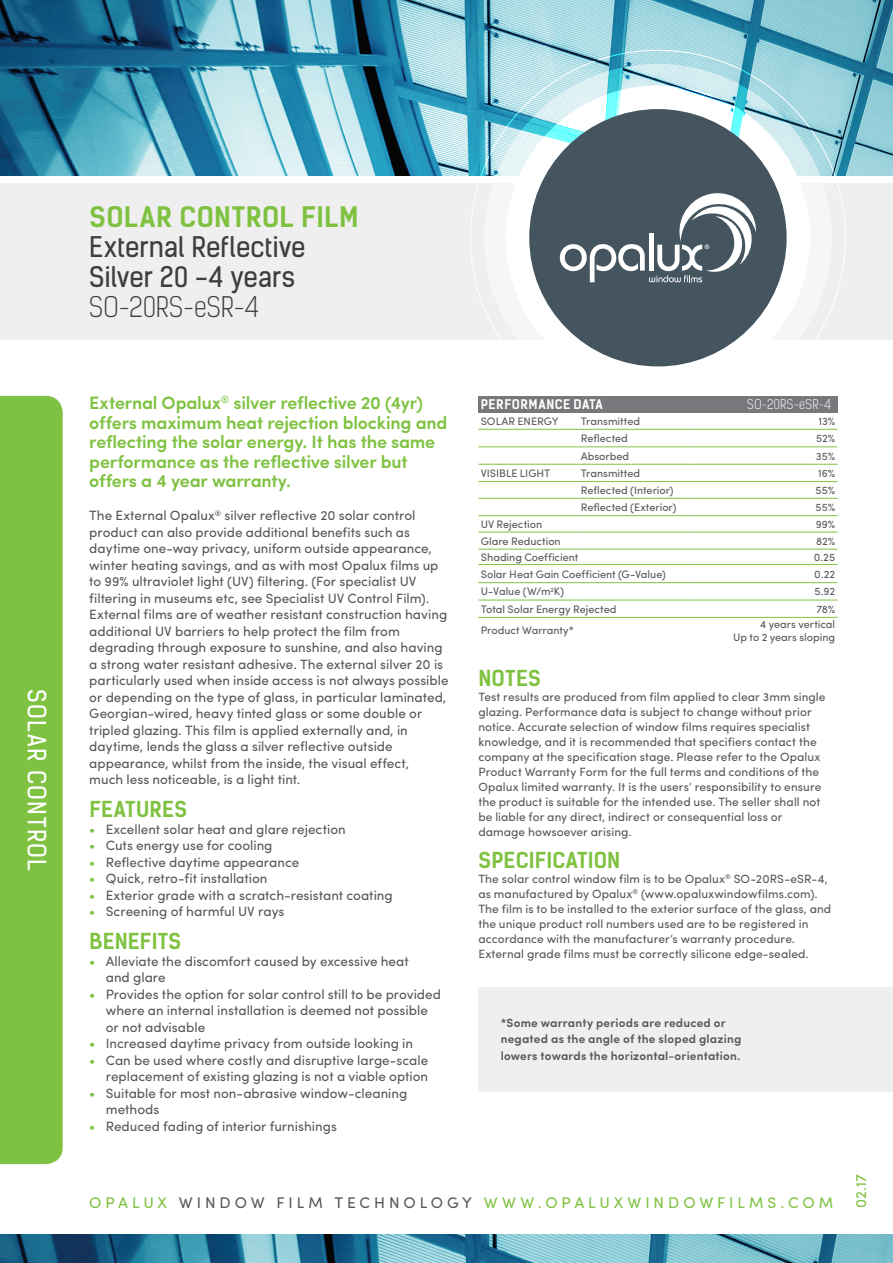
<style>
.page{position:relative;width:893px;height:1263px;background:#fff}
.page>*{position:absolute;margin:0;border:0;box-sizing:border-box;transform-origin:0 0}
.t1{font:27px/30px "Kelson Sans";letter-spacing:-.005em;color:#3e3e3f}
.t2{font:700 27px "Kelson Sans";letter-spacing:.02em;color:#7fc241}
.t3{font:300 27px "Kelson Sans";letter-spacing:.005em;color:#3e3e3f}
.t4{font:24px "Kelson Sans";letter-spacing:.06em;color:#fff}
.t5{font:700 21px "Kelson Sans";letter-spacing:.01em;color:#7fc241}
.t6{font:600 18px/19.5px "Sofia Pro";letter-spacing:-.01em;color:#7fc241}
.t7{font:15.45px "Sofia Pro";letter-spacing:.255em;color:#7fc241}
.t8{font:15px "Sofia Pro";color:#7fc241}
.t9{font:13.5px/16.5px "Sofia Pro";color:#57585a}
.t10{font:700 12.75px "Kelson Sans";letter-spacing:.035em;color:#fff}
.t11{font:300 12.75px "Kelson Sans";letter-spacing:.03em;color:#fff}
.t12{font:12px/15px "Sofia Pro";letter-spacing:.005em;color:#57585a}
.t13{font:600 12px/16.5px "Sofia Pro";letter-spacing:.015em;color:#57585a}
.t14{font:10.95px/12.8px "Sofia Pro";color:#57585a;text-align:right}
.s1{color:#7fc241}
.s2{color:#57585a}
</style>
<div class="page">
<img style="left:0;top:0;width:893px;height:176px">
<div style="left:0;top:396px;width:63px;height:768px;background:#7fc241"></div>
<div style="left:0;top:183px;width:893px;height:157px;background:#efeff0"></div>
<svg style="left:484px;top:64px;width:348px;height:348px"></svg>
<div style="left:529px;top:109px;width:258px;height:257px;background:#45555f;border-radius:50%"></div>
<svg style="left:560px;top:193px;width:196px;height:89px"></svg>
<div style="left:478px;top:396px;width:359px;height:16px;background:#76787b"></div>
<hr style="left:478px;top:429px;width:100px;height:1px;background:#7fc241">
<hr style="left:578px;top:429px;width:116px;height:1px;background:#7fc241">
<hr style="left:478px;top:447px;width:100px;height:1px;background:#7fc241">
<hr style="left:578px;top:447px;width:116px;height:1px;background:#7fc241">
<hr style="left:478px;top:464px;width:100px;height:1px;background:#7fc241">
<hr style="left:578px;top:464px;width:116px;height:1px;background:#7fc241">
<hr style="left:478px;top:481px;width:100px;height:1px;background:#7fc241">
<hr style="left:578px;top:481px;width:116px;height:1px;background:#7fc241">
<hr style="left:478px;top:498px;width:100px;height:1px;background:#7fc241">
<hr style="left:578px;top:498px;width:116px;height:1px;background:#7fc241">
<hr style="left:478px;top:515px;width:100px;height:1px;background:#7fc241">
<hr style="left:578px;top:515px;width:116px;height:1px;background:#7fc241">
<hr style="left:478px;top:532px;width:100px;height:1px;background:#7fc241">
<hr style="left:578px;top:532px;width:116px;height:1px;background:#7fc241">
<hr style="left:478px;top:549px;width:100px;height:1px;background:#7fc241">
<hr style="left:578px;top:549px;width:116px;height:1px;background:#7fc241">
<hr style="left:478px;top:564px;width:100px;height:1px;background:#7fc241">
<hr style="left:578px;top:564px;width:116px;height:1px;background:#7fc241">
<hr style="left:478px;top:582px;width:100px;height:1px;background:#7fc241">
<hr style="left:578px;top:582px;width:116px;height:1px;background:#7fc241">
<hr style="left:478px;top:600px;width:100px;height:1px;background:#7fc241">
<hr style="left:578px;top:600px;width:116px;height:1px;background:#7fc241">
<hr style="left:694px;top:429px;width:143px;height:1px;background:#7fc241">
<hr style="left:694px;top:447px;width:143px;height:1px;background:#7fc241">
<hr style="left:694px;top:464px;width:143px;height:1px;background:#7fc241">
<hr style="left:694px;top:481px;width:143px;height:1px;background:#7fc241">
<hr style="left:694px;top:498px;width:143px;height:1px;background:#7fc241">
<hr style="left:694px;top:515px;width:143px;height:1px;background:#7fc241">
<hr style="left:694px;top:532px;width:143px;height:1px;background:#7fc241">
<hr style="left:694px;top:549px;width:143px;height:1px;background:#7fc241">
<hr style="left:694px;top:564px;width:143px;height:1px;background:#7fc241">
<hr style="left:694px;top:582px;width:143px;height:1px;background:#7fc241">
<hr style="left:694px;top:600px;width:143px;height:1px;background:#7fc241">
<hr style="left:478px;top:617px;width:100px;height:1px;background:#7fc241">
<hr style="left:578px;top:617px;width:116px;height:1px;background:#7fc241">
<hr style="left:694px;top:617px;width:143px;height:1px;background:#7fc241">
<div style="left:478px;top:987px;width:415px;height:104px;background:#efeff0"></div>
<img style="left:0;top:1234px;width:893px;height:29px">
<h2 class="t4" style="left:52px;top:689px;width:184px;rotate:90deg">SOLAR CONTROL</h2>
<h1 class="t2" style="left:89px;top:200px;width:271px">SOLAR CONTROL FILM</h1>
<h1 class="t1" style="left:89px;top:232px;width:218px">External Reflective<br>Silver 20 -4 years</h1>
<h1 class="t3" style="left:89px;top:291px;width:172px">SO-20RS-eSR-4</h1>
<h3 class="t6" style="left:89px;top:392px;width:360px">External Opalux<sup>®</sup> silver reflective 20 (4yr) offers maximum heat rejection blocking and reflecting the solar energy. It has the same performance as the reflective silver but offers a 4 year warranty.</h3>
<p class="t9" style="left:89px;top:506px;width:361px">The External Opalux<sup>®</sup> silver reflective 20 solar control product can also provide additional benefits such as daytime one-way privacy, uniform outside appearance, winter heating savings, and as with most Opalux films up to 99% ultraviolet light (UV) filtering. (For specialist UV filtering in museums etc, see Specialist UV Control Film).<br>External films are of weather resistant construction having additional UV barriers to help protect the film from degrading through exposure to sunshine, and also having a strong water resistant adhesive. The external silver 20 is particularly used when inside access is not always possible or depending on the type of glass, in particular laminated, Georgian-wired, heavy tinted glass or some double or tripled glazing. This film is applied externally and, in daytime, lends the glass a silver reflective outside appearance, whilst from the inside, the visual effect,<br>much less noticeable, is a light tint.</p>
<h3 class="t5" style="left:89px;top:797px;width:99px">FEATURES</h3>
<p class="t9" style="left:89px;top:820px;width:258px"><span class="s1">•</span> Excellent solar heat and glare rejection</p>
<p class="t9" style="left:89px;top:836px;width:185px"><span class="s1">•</span> Cuts energy use for cooling</p>
<p class="t9" style="left:89px;top:853px;width:211px"><span class="s1">•</span> Reflective daytime appearance</p>
<p class="t9" style="left:89px;top:869px;width:180px"><span class="s1">•</span> Quick, retro-fit installation</p>
<p class="t9" style="left:89px;top:886px;width:305px"><span class="s1">•</span> Exterior grade with a scratch-resistant coating</p>
<p class="t9" style="left:89px;top:902px;width:197px"><span class="s1">•</span> Screening of harmful UV rays</p>
<h3 class="t5" style="left:89px;top:929px;width:93px">BENEFITS</h3>
<p class="t9" style="left:106px;top:952px;width:305px;text-indent:-16px"><span class="s1">•</span> Alleviate the discomfort caused by excessive heat and glare</p>
<p class="t9" style="left:106px;top:985px;width:337px;text-indent:-16px"><span class="s1">•</span> Provides the option for solar control still to be provided where an internal installation is deemed not possible or not advisable</p>
<p class="t9" style="left:89px;top:1034px;width:325px"><span class="s1">•</span> Increased daytime privacy from outside looking in</p>
<p class="t9" style="left:89px;top:1051px;width:340px;text-align:right"><span class="s1">•</span> Can be used where costly and disruptive large-scale replacement of existing glazing is not a viable option</p>
<p class="t9" style="left:106px;top:1084px;width:303px;text-indent:-16px"><span class="s1">•</span> Suitable for most non-abrasive window-cleaning methods</p>
<p class="t9" style="left:89px;top:1117px;width:249px"><span class="s1">•</span> Reduced fading of interior furnishings</p>
<p class="t10" style="left:481px;top:396px;width:124px">PERFORMANCE DATA</p>
<p class="t14" style="left:481px;top:414px;width:79px">SOLAR ENERGY</p>
<p class="t14" style="left:581px;top:414px;width:61px">Transmitted</p>
<p class="t14" style="left:818px;top:414px;width:18px">13%</p>
<p class="t14" style="left:581px;top:431px;width:49px">Reflected</p>
<p class="t14" style="left:816px;top:431px;width:21px">52%</p>
<p class="t14" style="left:581px;top:449px;width:50px">Absorbed</p>
<p class="t14" style="left:816px;top:449px;width:21px">35%</p>
<p class="t14" style="left:481px;top:466px;width:71px">VISIBLE LIGHT</p>
<p class="t14" style="left:581px;top:466px;width:61px">Transmitted</p>
<p class="t14" style="left:818px;top:466px;width:19px">16%</p>
<p class="t14" style="left:581px;top:483px;width:94px">Reflected (Interior)</p>
<p class="t14" style="left:816px;top:483px;width:21px">55%</p>
<p class="t14" style="left:581px;top:500px;width:97px">Reflected (Exterior)</p>
<p class="t14" style="left:816px;top:500px;width:21px">55%</p>
<p class="t14" style="left:481px;top:517px;width:63px">UV Rejection</p>
<p class="t14" style="left:816px;top:517px;width:21px">99%</p>
<p class="t14" style="left:481px;top:534px;width:81px">Glare Reduction</p>
<p class="t14" style="left:816px;top:534px;width:21px">82%</p>
<p class="t14" style="left:481px;top:550px;width:99px">Shading Coefficient</p>
<p class="t14" style="left:814px;top:550px;width:23px">0.25</p>
<p class="t14" style="left:481px;top:567px;width:186px">Solar Heat Gain Coefficient (G-Value)</p>
<p class="t14" style="left:814px;top:567px;width:22px">0.22</p>
<p class="t14" style="left:481px;top:584px;width:85px">U-Value (W/m<sup>2</sup>K)</p>
<p class="t14" style="left:814px;top:584px;width:22px">5.92</p>
<p class="t14" style="left:481px;top:602px;width:137px">Total Solar Energy Rejected</p>
<p class="t14" style="left:816px;top:602px;width:20px">78%</p>
<p class="t14" style="left:481px;top:623px;width:95px">Product Warranty*</p>
<p class="t14" style="left:733px;top:617px;width:103px">4 years vertical<br>Up to 2 years sloping</p>
<p class="t11" style="left:747px;top:396px;width:86px">SO-20RS-eSR-4</p>
<h3 class="t5" style="left:478px;top:666px;width:64px">NOTES</h3>
<p class="t12" style="left:478px;top:689px;width:349px">Test results are produced from film applied to clear 3mm single glazing. Performance data is subject to change without prior notice. Accurate selection of window films requires specialist knowledge, and it is recommended that specifiers contact the company at the specification stage. Please refer to the Opalux Product Warranty Form for the full terms and conditions of the Opalux limited warranty. It is the users’ responsibility to ensure the product is suitable for the intended use. The seller shall not be liable for any direct, indirect or consequential loss or damage howsoever arising.</p>
<h3 class="t5" style="left:478px;top:847px;width:143px">SPECIFICATION</h3>
<p class="t12" style="left:478px;top:870px;width:354px">The solar control window film is to be Opalux<sup>®</sup> SO-20RS-eSR-4, as manufactured by Opalux<sup>®</sup> (www.opaluxwindowfilms.com).<br>The film is to be installed to the exterior surface of the glass, and the unique product roll numbers used are to be registered in accordance with the manufacturer’s warranty procedure.<br>External grade films must be correctly silicone edge-sealed.</p>
<p class="t13" style="left:501px;top:1013px;width:242px">*Some warranty periods are reduced or negated as the angle of the sloped glazing lowers towards the horizontal-orientation.</p>
<p class="t7" style="left:89px;top:1191px;width:745px">OPALUX <span class="s2">WINDOW FILM TECHNOLOGY</span> WWW.OPALUXWINDOWFILMS.COM</p>
<p class="t8" style="left:850px;top:1208px;width:35px;rotate:-90deg">02.17</p>
</div>
